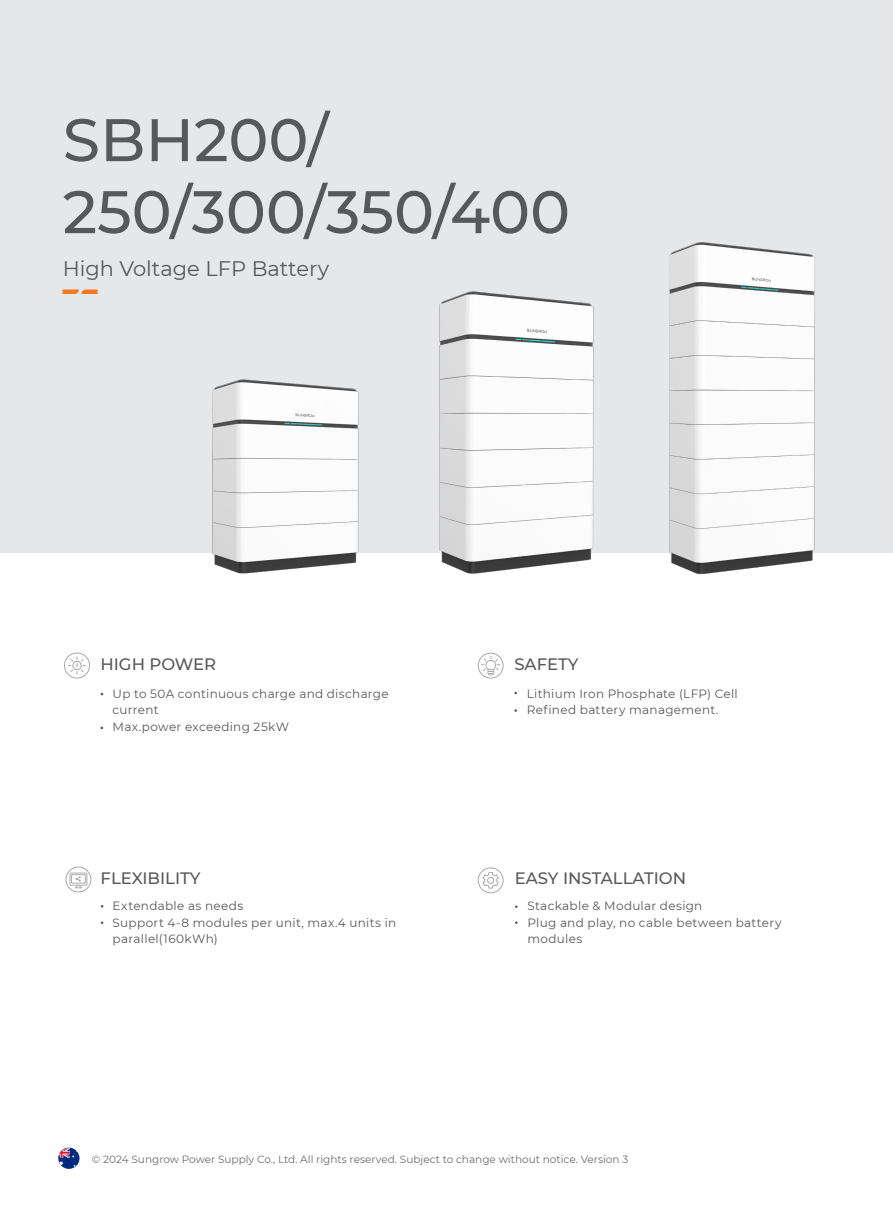
<style>
.page{position:relative;width:893px;height:1212px;background:#fff}
.page>*{position:absolute;margin:0;border:0;box-sizing:border-box;transform-origin:0 0}
.t1{font:500 60px "Montserrat";color:#57585a}
.t2{font:21px "Montserrat";color:#57585a}
.t3{font:500 16.5px "Montserrat";color:#57585a}
.t4{font:12px/16.5px "Montserrat";letter-spacing:.025em;color:#57585a}
.t5{font:10.5px "Montserrat";color:#6c6d70}
</style>
<div class="page">
<svg style="left:58px;top:1148px;width:22px;height:21px"></svg>
<div style="left:0;top:0;width:893px;height:553px;background:#e6e7e9"></div>
<svg style="left:68px;top:656px;width:18px;height:19px"></svg>
<div style="left:64px;top:652px;width:26px;height:26px;border:1px solid #a8a9ad;border-radius:50%"></div>
<div style="left:478px;top:653px;width:25px;height:25px;border:1px solid #a8a9ad;border-radius:50%"></div>
<svg style="left:481px;top:656px;width:19px;height:19px"></svg>
<div style="left:478px;top:867px;width:25px;height:26px;border:1px solid #a8a9ad;border-radius:50%"></div>
<svg style="left:482px;top:872px;width:17px;height:16px"></svg>
<div style="left:66px;top:867px;width:25px;height:25px;border:1px solid #a8a9ad;border-radius:50%"></div>
<svg style="left:69px;top:872px;width:18px;height:16px"></svg>
<svg style="left:63px;top:289px;width:35px;height:5px"></svg>
<img style="left:669px;top:242px;width:146px;height:333px">
<img style="left:212px;top:379px;width:147px;height:195px">
<img style="left:439px;top:291px;width:155px;height:283px">
<p class="t1" style="left:63px;top:98px;width:267px">SBH200/</p>
<p class="t1" style="left:63px;top:170px;width:509px">250/300/350/400</p>
<p class="t2" style="left:63px;top:255px;width:268px">High Voltage LFP Battery</p>
<p class="t3" style="left:100px;top:653px;width:117px">HIGH POWER</p>
<p class="t3" style="left:514px;top:653px;width:66px">SAFETY</p>
<p class="t4" style="left:113px;top:684px;width:278px">Up to 50A continuous charge and discharge current</p>
<p class="t4" style="left:113px;top:717px;width:178px">Max.power exceeding 25kW</p>
<p class="t4" style="left:527px;top:684px;width:213px">Lithium Iron Phosphate (LFP) Cell</p>
<p class="t4" style="left:527px;top:701px;width:193px">Refined battery management.</p>
<p class="t3" style="left:101px;top:867px;width:101px">FLEXIBILITY</p>
<p class="t3" style="left:515px;top:867px;width:173px">EASY INSTALLATION</p>
<p class="t4" style="left:113px;top:897px;width:132px">Extendable as needs</p>
<p class="t4" style="left:113px;top:914px;width:285px">Support 4-8 modules per unit, max.4 units in parallel(160kWh)</p>
<p class="t4" style="left:527px;top:897px;width:176px">Stackable &amp; Modular design</p>
<p class="t4" style="left:527px;top:914px;width:256px">Plug and play, no cable between battery modules</p>
<p class="t5" style="left:92px;top:1152px;width:538px">© 2024 Sungrow Power Supply Co., Ltd. All rights reserved. Subject to change without notice. Version 3</p>
</div>
